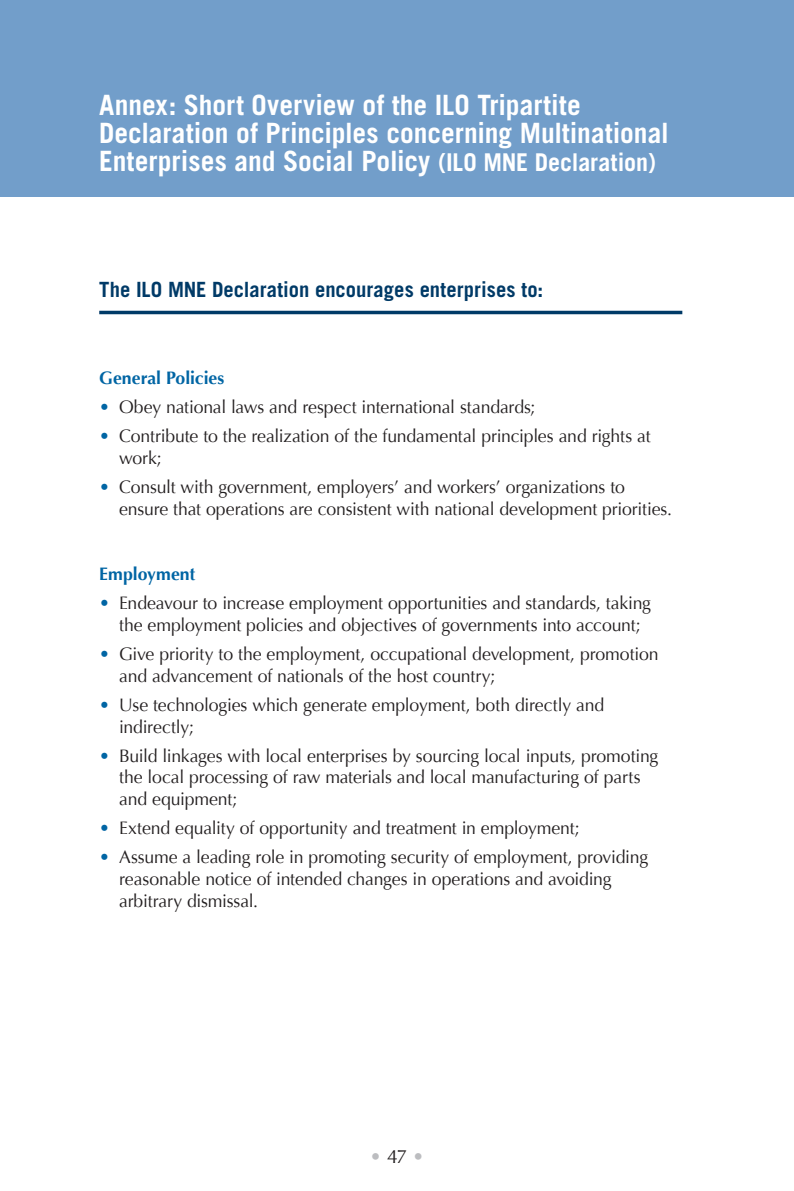
<style>
.page{position:relative;width:794px;height:1191px;background:#fff}
.page>*{position:absolute;margin:0;border:0;box-sizing:border-box;transform-origin:0 0}
.titre_chapitre{font:700 28px/28px "Trade Gothic";color:#fff}
.pts_titres{font:700 21px "Trade Gothic LT Std";color:#003a67}
.t1{font:19.25px "Optima";color:#bcbdc0}
.body{font:18.03px/21.9px "Optima";letter-spacing:-.01em;color:#231f20}
.bold_coul{font:700 18.03px "Optima";color:#0065a4}
.s1{font-size:24.5px}
.s2{color:#0065a4}
.s3{color:#231f20}
</style>
<div class="page">
<div style="left:0;top:0;width:794px;height:196px;background:#729eca"></div>
<hr style="left:99px;top:311px;width:583px;height:3px;background:#003a67">
<p class="titre_chapitre" style="left:99px;top:90px;width:483px">Annex: Short Overview of the ILO Tripartite</p>
<p class="titre_chapitre" style="left:99px;top:118px;width:571px">Declaration of Principles concerning Multinational<br>Enterprises and Social Policy <span class="s1">(ILO MNE Declaration)</span></p>
<p class="pts_titres" style="left:99px;top:276px;width:445px">The ILO MNE Declaration encourages enterprises to:</p>
<p class="bold_coul" style="left:99px;top:368px;width:127px">General Policies</p>
<p class="body" style="left:99px;top:396px;width:437px"><span class="s2">•</span> Obey national laws and respect international standards;</p>
<p class="body" style="left:119px;top:425px;width:533px;text-indent:-20px"><span class="s2">•</span> Contribute to the realization of the fundamental principles and rights at work;</p>
<p class="body" style="left:119px;top:476px;width:554px;text-indent:-20px"><span class="s2">•</span> Consult with government, employers’ and workers’ organizations to ensure that operations are consistent with national development priorities.</p>
<p class="bold_coul" style="left:99px;top:564px;width:98px">Employment</p>
<p class="body" style="left:99px;top:592px;width:553px;text-align:center"><span class="s2">•</span> Endeavour to increase employment opportunities and standards, taking the employment policies and objectives of governments into account;</p>
<p class="body" style="left:119px;top:643px;width:541px;text-indent:-20px"><span class="s2">•</span> Give priority to the employment, occupational development, promotion and advancement of nationals of the host country;</p>
<p class="body" style="left:119px;top:694px;width:486px;text-indent:-20px"><span class="s2">•</span> Use technologies which generate employment, both directly and indirectly;</p>
<p class="body" style="left:119px;top:744px;width:541px;text-indent:-20px"><span class="s2">•</span> Build linkages with local enterprises by sourcing local inputs, promoting the local processing of raw materials and local manufacturing of parts and equipment;</p>
<p class="body" style="left:99px;top:817px;width:482px"><span class="s2">•</span> Extend equality of opportunity and treatment in employment;</p>
<p class="body" style="left:119px;top:846px;width:530px;text-indent:-20px"><span class="s2">•</span> Assume a leading role in promoting security of employment, providing reasonable notice of intended changes in operations and avoiding arbitrary dismissal.</p>
<p class="t1" style="left:370px;top:1145px;width:55px">• <span class="s3">47</span> •</p>
</div>
